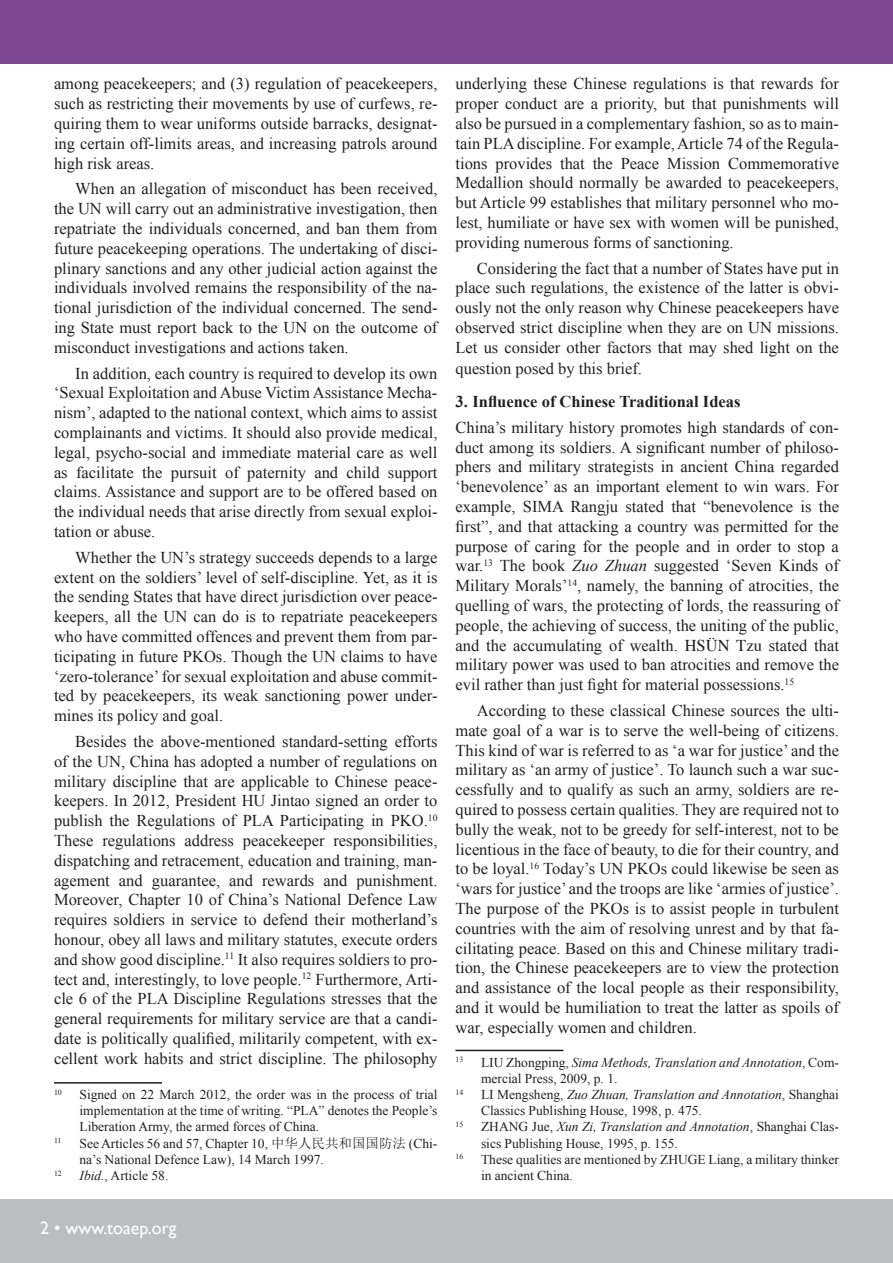
<style>
.page{position:relative;width:893px;height:1263px;background:#fff}
.page>*{position:absolute;margin:0;border:0;box-sizing:border-box;transform-origin:0 0}
.t1{font:18px "Gill Sans";color:#fff}
.t2{font:16.5px/19.8px "Times New Roman";color:#231f20;text-align:justify}
.t3{font:700 16.5px "Times New Roman";color:#231f20}
.t4{font:13.5px/16.2px "Times New Roman";color:#231f20}
.t5{font:7.8px "Times New Roman";color:#231f20}
.s1{font-family:"Sim Sun"}
.s2{font-style:italic}
.s3{font-family:"Times"}
</style>
<div class="page">
<div style="left:0;top:1199px;width:893px;height:64px;background:#bcbdc0"></div>
<div style="left:0;top:0;width:893px;height:64px;background:#7e4890"></div>
<hr style="left:54px;top:1082px;width:108px;height:1px;background:#231f20">
<hr style="left:455px;top:1050px;width:108px;height:1px;background:#231f20">
<p class="t2" style="left:54px;top:74px;width:385px">among peacekeepers; and (3) regulation of peacekeepers, such as restricting their movements by use of curfews, re&shy;quiring them to wear uniforms outside barracks, designat&shy;ing certain off-limits areas, and increasing patrols around high risk areas.</p>
<p class="t2" style="left:54px;top:179px;width:385px;text-indent:21px">When an allegation of misconduct has been received, the UN will carry out an administrative investigation, then repatriate the individuals concerned, and ban them from future peacekeeping operations. The undertaking of disci&shy;plinary sanctions and any other judicial action against the individuals involved remains the responsibility of the na&shy;tional jurisdiction of the individual concerned. The send&shy;ing State must report back to the UN on the outcome of misconduct investigations and actions taken.</p>
<p class="t2" style="left:54px;top:363px;width:385px;text-indent:21px">In addition, each country is required to develop its own ‘Sexual Exploitation and Abuse Victim Assistance Mecha&shy;nism’, adapted to the national context, which aims to assist complainants and victims. It should also provide medical, legal, psycho-social and immediate material care as well as facilitate the pursuit of paternity and child support claims. Assistance and support are to be offered based on the individual needs that arise directly from sexual exploi&shy;tation or abuse.</p>
<p class="t2" style="left:54px;top:547px;width:385px;text-indent:21px">Whether the UN’s strategy succeeds depends to a large extent on the soldiers’ level of self-discipline. Yet, as it is the sending States that have direct jurisdiction over peace&shy;keepers, all the UN can do is to repatriate peacekeepers who have committed offences and prevent them from par&shy;ticipating in future PKOs. Though the UN claims to have ‘zero-tolerance’ for sexual exploitation and abuse commit&shy;ted by peacekeepers, its weak sanctioning power under&shy;mines its policy and goal.</p>
<p class="t2" style="left:54px;top:731px;width:385px;text-indent:21px">Besides the above-mentioned standard-setting efforts of the UN, China has adopted a number of regulations on military discipline that are applicable to Chinese peace&shy;keepers. In 2012, President HU Jintao signed an order to publish the Regulations of PLA Participating in PKO.<sup>10<br></sup>These regulations address peacekeeper responsibilities, dispatching and retracement, education and training, man&shy;agement and guarantee, and rewards and punishment.<br>Moreover, Chapter 10 of China’s National Defence Law requires soldiers in service to defend their motherland’s honour, obey all laws and military statutes, execute orders and show good discipline.<sup>11</sup> It also requires soldiers to pro&shy;tect and, interestingly, to love people.<sup>12</sup> Furthermore, Arti&shy;cle 6 of the PLA Discipline Regulations stresses that the general requirements for military service are that a candi&shy;date is politically qualified, militarily competent, with ex&shy;cellent work habits and strict discipline. The philosophy</p>
<p class="t5" style="left:54px;top:1087px;width:9px">10</p>
<p class="t4" style="left:80px;top:1086px;width:359px;text-align:justify">Signed on 22 March 2012, the order was in the process of trial implementation at the time of writing. “PLA” denotes the People’s Liberation Army, the armed forces of China.</p>
<p class="t5" style="left:54px;top:1135px;width:9px">11</p>
<p class="t4" style="left:80px;top:1135px;width:359px">See Articles 56 and 57, Chapter 10, <span class="s1">中华人民共和国国防法</span> (Chi&shy;na’s National Defence Law), 14 March 1997.</p>
<p class="t5" style="left:54px;top:1168px;width:9px">12</p>
<p class="t4" style="left:80px;top:1167px;width:90px"><span class="s2">Ibid.</span>, Article 58.</p>
<p class="t1" style="left:40px;top:1218px;width:138px">2 • www.toaep.org</p>
<p class="t2" style="left:455px;top:74px;width:385px">underlying these Chinese regulations is that rewards for proper conduct are a priority, but that punishments will also be pursued in a complementary fashion, so as to main&shy;tain PLA discipline. For example, Article 74 of the Regula&shy;tions provides that the Peace Mission Commemorative Medallion should normally be awarded to peacekeepers, but Article 99 establishes that military personnel who mo&shy;lest, humiliate or have sex with women will be punished, providing numerous forms of sanctioning.</p>
<p class="t2" style="left:455px;top:258px;width:385px;text-indent:21px">Considering the fact that a number of States have put in place such regulations, the existence of the latter is obvi&shy;ously not the only reason why Chinese peacekeepers have observed strict discipline when they are on UN missions.<br>Let us consider other factors that may shed light on the</p>
<p class="t2" style="left:455px;top:359px;width:188px">question posed by this brief.</p>
<p class="t3" style="left:455px;top:390px;width:287px">3. Influence of Chinese Traditional Ideas</p>
<p class="t2" style="left:455px;top:417px;width:385px">China’s military history promotes high standards of con&shy;duct among its soldiers. A significant number of philoso&shy;phers and military strategists in ancient China regarded ‘benevolence’ as an important element to win wars. For example, SIMA Rangju stated that “benevolence is the first”, and that attacking a country was permitted for the purpose of caring for the people and in order to stop a war.<sup>13</sup> The book <span class="s2">Zuo Zhuan</span> suggested ‘Seven Kinds of Military Morals’<sup>14</sup>, namely, the banning of atrocities, the quelling of wars, the protecting of lords, the reassuring of people, the achieving of success, the uniting of the public, and the accumulating of wealth. <span class="s3">Hsün Tzu</span> stated that military power was used to ban atrocities and remove the evil rather than just fight for material possessions.<sup>15</sup></p>
<p class="t2" style="left:455px;top:700px;width:385px;text-indent:21px">According to these classical Chinese sources the ulti&shy;mate goal of a war is to serve the well-being of citizens.<br>This kind of war is referred to as ‘a war for justice’ and the military as ‘an army of justice’. To launch such a war suc&shy;cessfully and to qualify as such an army, soldiers are re&shy;quired to possess certain qualities. They are required not to bully the weak, not to be greedy for self-interest, not to be licentious in the face of beauty, to die for their country, and to be loyal.<sup>16</sup> Today’s UN PKOs could likewise be seen as ‘wars for justice’ and the troops are like ‘armies of justice’.<br>The purpose of the PKOs is to assist people in turbulent countries with the aim of resolving unrest and by that fa&shy;cilitating peace. Based on this and Chinese military tradi&shy;tion, the Chinese peacekeepers are to view the protection and assistance of the local people as their responsibility, and it would be humiliation to treat the latter as spoils of war, especially women and children.</p>
<p class="t5" style="left:455px;top:1054px;width:9px">13</p>
<p class="t4" style="left:481px;top:1054px;width:359px">LIU Zhongping, <span class="s2">Sima Methods, Translation and Annotation</span>, Com&shy;mercial Press, 2009, p. 1.</p>
<p class="t5" style="left:455px;top:1087px;width:9px">14</p>
<p class="t4" style="left:481px;top:1086px;width:359px">LI Mengsheng, <span class="s2">Zuo Zhuan, Translation and Annotation</span>, Shanghai<br>Classics Publishing House, 1998, p. 475.</p>
<p class="t5" style="left:455px;top:1119px;width:9px">15</p>
<p class="t4" style="left:481px;top:1118px;width:359px">ZHANG Jue, <span class="s2">Xun Zi, Translation and Annotation</span>, Shanghai Clas&shy;sics Publishing House, 1995, p. 155.</p>
<p class="t5" style="left:455px;top:1151px;width:9px">16</p>
<p class="t4" style="left:481px;top:1151px;width:359px">These qualities are mentioned by ZHUGE Liang, a military thinker in ancient China.</p>
</div>
